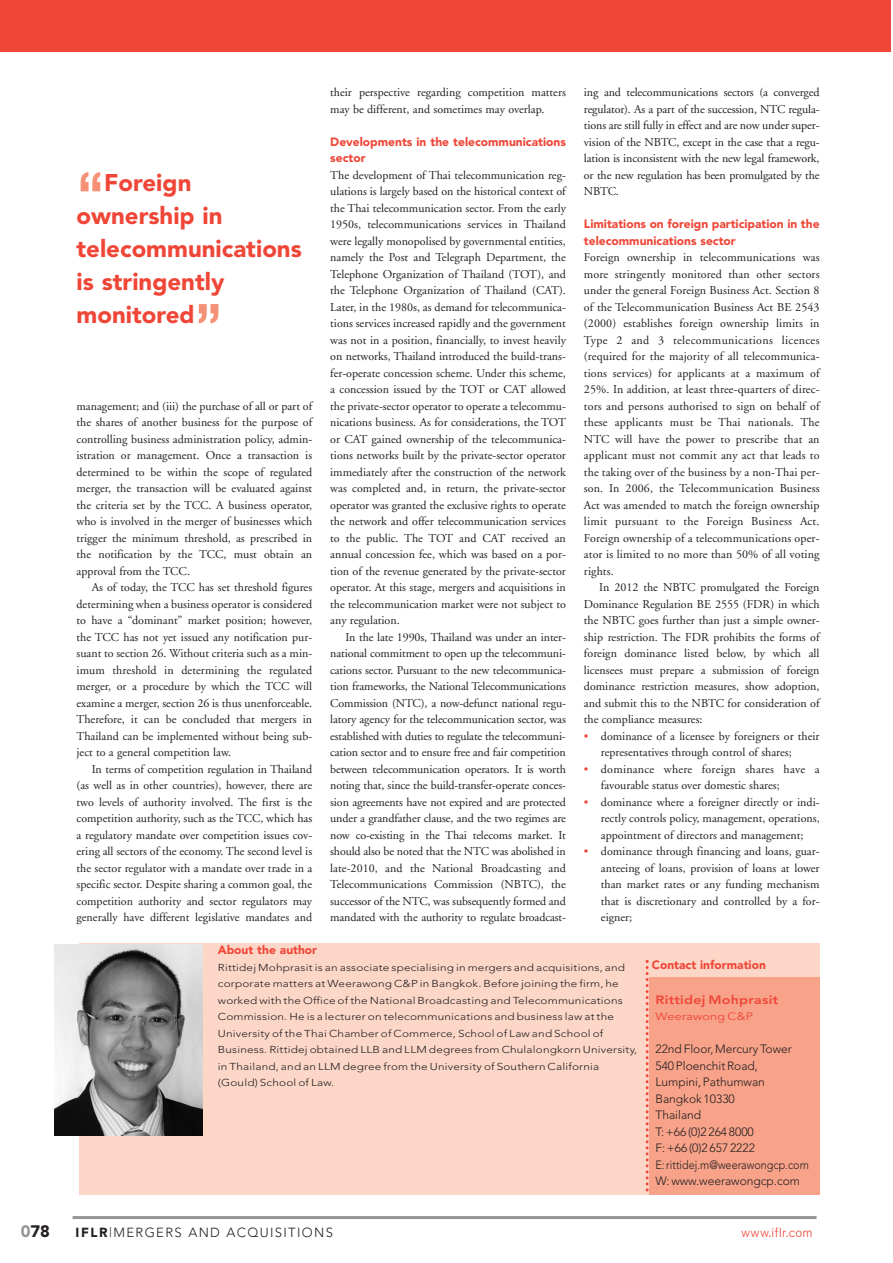
<style>
.page{position:relative;width:893px;height:1263px;background:#fff}
.page>*{position:absolute;margin:0;border:0;box-sizing:border-box;transform-origin:0 0}
.t1{font:700 condensed 60px "Helvetica Neue";color:#f59177}
.t2{font:900 24px/33px "Avenir";color:#ef4637}
.t3{font:900 16.5px "Avenir";color:#231f20}
.t4{font:300 13.2px "Avenir";letter-spacing:.105em;color:#231f20}
.t5{font:300 13.2px "Akzidenz Grotesk BE";letter-spacing:.03em;color:#ef4637}
.t6{font:800 12.15px "Avenir";letter-spacing:.02em;color:#ef4637;scale:1.18 1}
.t7{font:12px/16.5px "Adobe Garamond";color:#231f20;text-align:justify}
.t8{font:300 12px/16.5px "Avenir";color:#231f20}
.t9{font:900 12px/16.5px "Avenir";color:#ef4637}
.t10{font:10.8px "Avenir";letter-spacing:.015em;color:#ef4637;scale:1.18 1}
.t11{font:300 10.05px/16.5px "Avenir";letter-spacing:.015em;color:#231f20;scale:1.18 1}
.s1{color:#ef4637}
.s2{color:#939598}
.s3{font-weight:900}
</style>
<div class="page">
<hr style="left:73px;top:1216px;width:743px;height:3px;background:#939598">
<div style="left:0;top:0;width:891px;height:52px;background:#ef4637"></div>
<div style="left:79px;top:944px;width:740px;height:251px;background:#fcd7c8"></div>
<img style="left:54px;top:944px;width:149px;height:191px">
<div style="left:649px;top:977px;width:170px;height:218px;background:#f7a289"></div>
<svg style="left:646px;top:960px;width:3px;height:231px"></svg>
<h1 class="t1" style="left:77px;top:159px;width:29px">“</h1>
<h2 class="t2" style="left:77px;top:168px;width:227px;text-indent:28px">Foreign ownership in telecommunications is stringently monitored</h2>
<h1 class="t1" style="left:195px;top:291px;width:29px">”</h1>
<p class="t7" style="left:77px;top:399px;width:237px">management; and (iii) the purchase of all or part of the shares of another business for the purpose of controlling business administration policy, admin&shy;istration or management. Once a transaction is determined to be within the scope of regulated merger, the transaction will be evaluated against the criteria set by the TCC. A business operator, who is involved in the merger of businesses which trigger the minimum threshold, as prescribed in the notification by the TCC, must obtain an approval from the TCC.</p>
<p class="t7" style="left:77px;top:580px;width:237px;text-indent:15px">As of today, the TCC has set threshold figures determining when a business operator is considered to have a “dominant” market position; however, the TCC has not yet issued any notification pur&shy;suant to section 26. Without criteria such as a min&shy;imum threshold in determining the regulated merger, or a procedure by which the TCC will examine a merger, section 26 is thus unenforceable.<br>Therefore, it can be concluded that mergers in Thailand can be implemented without being sub&shy;ject to a general competition law.</p>
<p class="t7" style="left:77px;top:762px;width:237px;text-indent:15px">In terms of competition regulation in Thailand (as well as in other countries), however, there are two levels of authority involved. The first is the competition authority, such as the TCC, which has a regulatory mandate over competition issues cov&shy;ering all sectors of the economy. The second level is the sector regulator with a mandate over trade in a specific sector. Despite sharing a common goal, the competition authority and sector regulators may generally have different legislative mandates and</p>
<p class="t7" style="left:330px;top:85px;width:237px">their perspective regarding competition matters may be different, and sometimes may overlap.</p>
<p class="t9" style="left:330px;top:134px;width:237px">Developments in the telecommunications sector</p>
<p class="t7" style="left:330px;top:168px;width:237px">The development of Thai telecommunication reg&shy;ulations is largely based on the historical context of the Thai telecommunication sector. From the early 1950s, telecommunications services in Thailand were legally monopolised by governmental entities, namely the Post and Telegraph Department, the Telephone Organization of Thailand (TOT), and the Telephone Organization of Thailand (CAT).<br>Later, in the 1980s, as demand for telecommunica&shy;tions services increased rapidly and the government was not in a position, financially, to invest heavily on networks, Thailand introduced the build-trans&shy;fer-operate concession scheme. Under this scheme, a concession issued by the TOT or CAT allowed the private-sector operator to operate a telecommu&shy;nications business. As for considerations, the TOT or CAT gained ownership of the telecommunica&shy;tions networks built by the private-sector operator immediately after the construction of the network was completed and, in return, the private-sector operator was granted the exclusive rights to operate the network and offer telecommunication services to the public. The TOT and CAT received an annual concession fee, which was based on a por&shy;tion of the revenue generated by the private-sector operator. At this stage, mergers and acquisitions in the telecommunication market were not subject to any regulation.</p>
<p class="t7" style="left:330px;top:630px;width:237px;text-indent:15px">In the late 1990s, Thailand was under an inter&shy;national commitment to open up the telecommuni&shy;cations sector. Pursuant to the new telecommunica&shy;tion frameworks, the National Telecommunications Commission (NTC), a now-defunct national regu&shy;latory agency for the telecommunication sector, was established with duties to regulate the telecommuni&shy;cation sector and to ensure free and fair competition between telecommunication operators. It is worth noting that, since the build-transfer-operate conces&shy;sion agreements have not expired and are protected under a grandfather clause, and the two regimes are now co-existing in the Thai telecoms market. It should also be noted that the NTC was abolished in late-2010, and the National Broadcasting and Telecommunications Commission (NBTC), the successor of the NTC, was subsequently formed and mandated with the authority to regulate broadcast-</p>
<p class="t7" style="left:584px;top:85px;width:237px">ing and telecommunications sectors (a converged regulator). As a part of the succession, NTC regula&shy;tions are still fully in effect and are now under super&shy;vision of the NBTC, except in the case that a regu&shy;lation is inconsistent with the new legal framework, or the new regulation has been promulgated by the NBTC.</p>
<p class="t9" style="left:584px;top:217px;width:237px">Limitations on foreign participation in the telecommunications sector</p>
<p class="t7" style="left:584px;top:250px;width:237px">Foreign ownership in telecommunications was more stringently monitored than other sectors under the general Foreign Business Act. Section 8 of the Telecommunication Business Act BE 2543 (2000) establishes foreign ownership limits in Type 2 and 3 telecommunications licences (required for the majority of all telecommunica&shy;tions services) for applicants at a maximum of 25%. In addition, at least three-quarters of direc&shy;tors and persons authorised to sign on behalf of these applicants must be Thai nationals. The NTC will have the power to prescribe that an applicant must not commit any act that leads to the taking over of the business by a non-Thai per&shy;son. In 2006, the Telecommunication Business Act was amended to match the foreign ownership limit pursuant to the Foreign Business Act.<br>Foreign ownership of a telecommunications oper&shy;ator is limited to no more than 50% of all voting rights.</p>
<p class="t7" style="left:584px;top:580px;width:237px;text-indent:15px">In 2012 the NBTC promulgated the Foreign Dominance Regulation BE 2555 (FDR) in which the NBTC goes further than just a simple owner&shy;ship restriction. The FDR prohibits the forms of foreign dominance listed below, by which all licensees must prepare a submission of foreign dominance restriction measures, show adoption, and submit this to the NBTC for consideration of the compliance measures:</p>
<p class="t7" style="left:601px;top:729px;width:220px;text-indent:-17px"><span class="s1">•</span> dominance of a licensee by foreigners or their representatives through control of shares;</p>
<p class="t7" style="left:601px;top:762px;width:220px;text-indent:-17px"><span class="s1">•</span> dominance where foreign shares have a favourable status over domestic shares;</p>
<p class="t7" style="left:601px;top:795px;width:220px;text-indent:-17px"><span class="s1">•</span> dominance where a foreigner directly or indi&shy;rectly controls policy, management, operations, appointment of directors and management;</p>
<p class="t7" style="left:601px;top:844px;width:220px;text-indent:-17px"><span class="s1">•</span> dominance through financing and loans, guar&shy;anteeing of loans, provision of loans at lower than market rates or any funding mechanism that is discretionary and controlled by a for&shy;eigner;</p>
<p class="t9" style="left:218px;top:943px;width:101px">About the author</p>
<p class="t11" style="left:218px;top:960px;width:357px">Rittidej Mohprasit is an associate specialising in mergers and acquisitions, and corporate matters at Weerawong C&amp;P in Bangkok. Before joining the firm, he worked with the Office of the National Broadcasting and Telecommunications Commission. He is a lecturer on telecommunications and business law at the University of the Thai Chamber of Commerce, School of Law and School of Business. Rittidej obtained LLB and LLM degrees from Chulalongkorn University, in Thailand, and an LLM degree from the University of Southern California (Gould) School of Law.</p>
<p class="t9" style="left:652px;top:958px;width:116px">Contact information</p>
<p class="t6" style="left:655px;top:995px;width:106px">Rittidej Mohprasit</p>
<p class="t10" style="left:655px;top:1012px;width:84px">Weerawong C&amp;P</p>
<p class="t8" style="left:655px;top:1042px;width:155px">22nd Floor, Mercury Tower<br>540 Ploenchit Road,<br>Lumpini, Pathumwan<br>Bangkok 10330<br>Thailand<br>T: +66 (0)2 264 8000<br>F: +66 (0)2 657 2222<br>E: rittidej.m@weerawongcp.com<br>W: www.weerawongcp.com</p>
<h3 class="t3" style="left:21px;top:1224px;width:31px"><span class="s2">0</span>78</h3>
<p class="t4" style="left:76px;top:1227px;width:259px"><span class="s3">IFLR</span>|MERGERS AND ACQUISITIONS</p>
<p class="t5" style="left:741px;top:1228px;width:73px">www.iflr.com</p>
</div>
